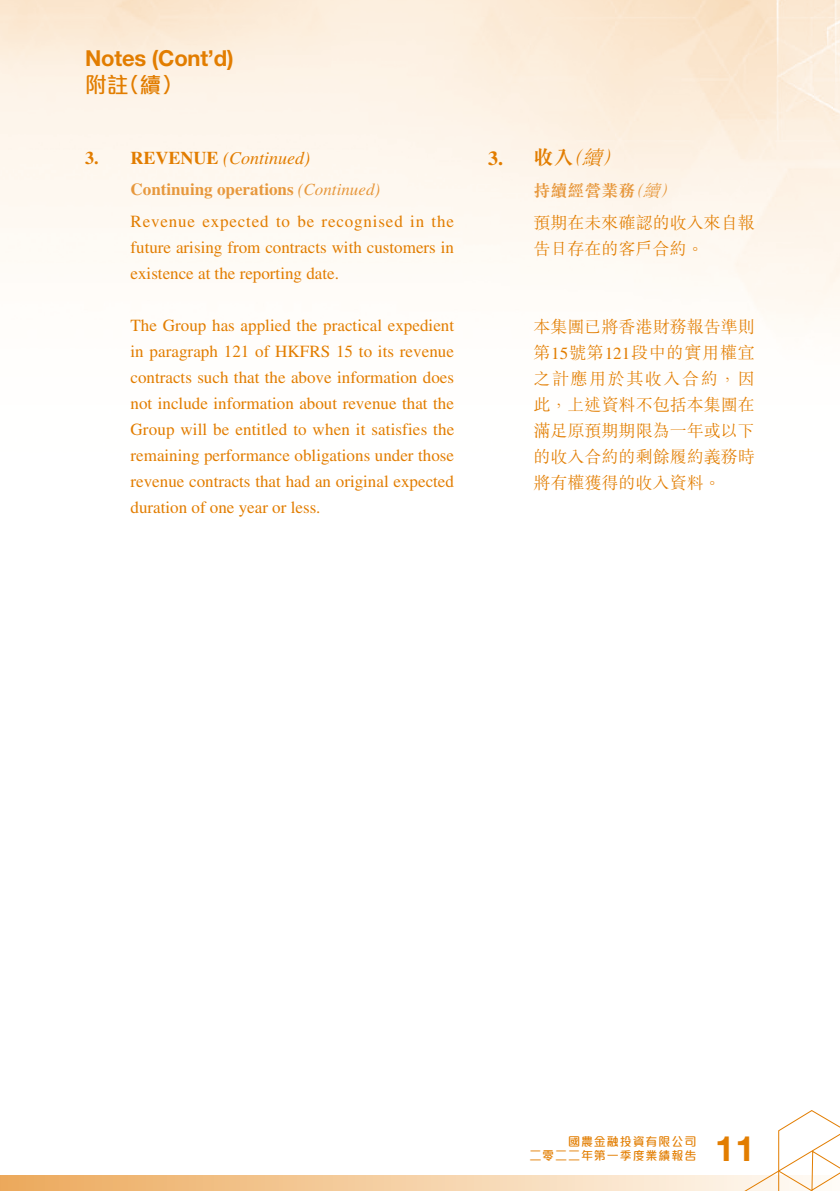
<style>
.page{position:relative;width:840px;height:1191px;background:#fff}
.page>*{position:absolute;margin:0;border:0;box-sizing:border-box;transform-origin:0 0}
.t1{font:700 35px "Helvetica Neue LT Std";color:#e27d00}
.t2{font:700 22px "Helvetica Neue LT Std";letter-spacing:-.01em;color:#e27d00}
.t3{font:500 22px "M Elle HK";color:#e27d00}
.t4{font:italic 300 20px "M Sung HK";color:#e27d00}
.t5{font:italic 18px "Times LT Std";color:#e27d00}
.t6{font:17px/26px "Times LT Std";color:#e27d00}
.t7{font:300 17px/26px "M Sung HK";color:#e27d00}
.t8{font:17px/31.6px "Times LT Std";letter-spacing:.05em;color:#e27d00}
.t9{font:500 12px/14px "M Elle HK";letter-spacing:.075em;color:#e27d00;text-align:right}
.s1{font-weight:700;font-style:normal}
.s2{font-weight:700;color:#e7983d}
.s3{font-style:italic;color:#e7983d}
.s4{font-family:"Times LT Std";font-weight:700;font-style:normal}
.s5{font-family:"Times LT Std";font-weight:400}
</style>
<div class="page">
<svg style="left:1px;top:1175px;width:698px;height:16px;background:#f4cb9c"></svg>
<svg style="left:699px;top:1110px;width:140px;height:81px"></svg>
<svg style="left:0;top:1175px;width:1px;height:16px"></svg>
<p class="t2" style="left:85px;top:45px;width:150px">Notes (Cont’d)</p>
<p class="t3" style="left:85px;top:74px;width:100px">附註（續）</p>
<p class="t5" style="left:85px;top:148px;width:226px"><span class="s1">3. REVENUE</span> (Continued)</p>
<p class="t8" style="left:130px;top:174px;width:325px"><span class="s2">Continuing operations</span> <span class="s3">(Continued)<br></span>Revenue expected to be recognised in the</p>
<p class="t6" style="left:130px;top:234px;width:325px">future arising from contracts with customers in existence at the reporting date.</p>
<p class="t6" style="left:130px;top:312px;width:325px;text-align:justify">The Group has applied the practical expedient in paragraph 121 of HKFRS 15 to its revenue contracts such that the above information does not include information about revenue that the Group will be entitled to when it satisfies the remaining performance obligations under those revenue contracts that had an original expected duration of one year or less.</p>
<p class="t4" style="left:488px;top:144px;width:142px"><span class="s4">3.</span> <span class="s1">收入</span>（續）</p>
<p class="t7" style="left:533px;top:174px;width:223px;line-height:31.6px"><span class="s2">持續經營業務</span><span class="s3">（續）<br></span>預期在未來確認的收入來自報</p>
<p class="t7" style="left:533px;top:235px;width:171px">告日存在的客戶合約。</p>
<p class="t7" style="left:533px;top:313px;width:223px;text-align:justify">本集團已將香港財務報告準則第<span class="s5">15</span>號第<span class="s5">121</span>段中的實用權宜之計應用於其收入合約，因此，上述資料不包括本集團在滿足原預期期限為一年或以下的收入合約的剩餘履約義務時將有權獲得的收入資料。</p>
<p class="t9" style="left:529px;top:1134px;width:168px">國農金融投資有限公司<br>二零二二年第一季度業績報告</p>
<h1 class="t1" style="left:714px;top:1127px;width:41px">11</h1>
</div>
